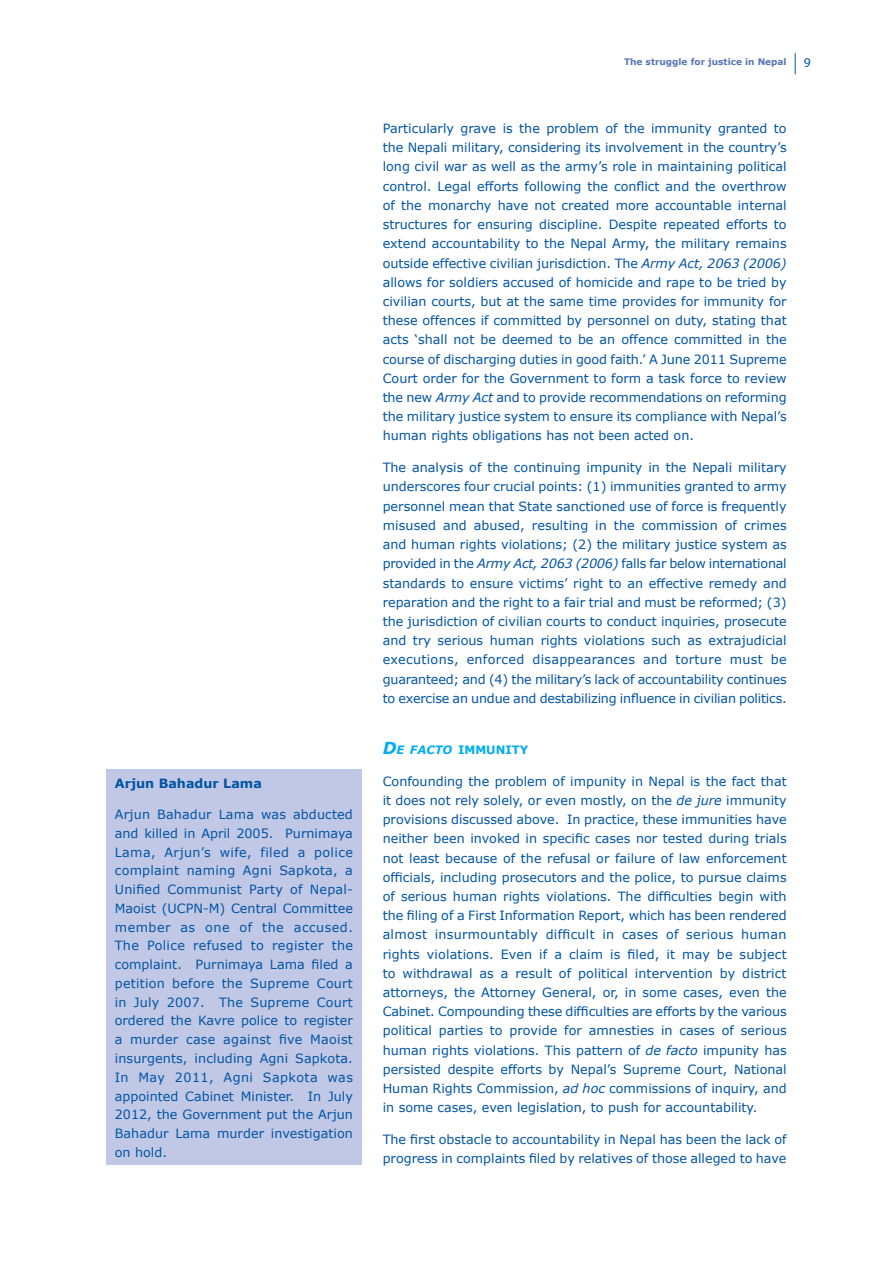
<style>
.page{position:relative;width:893px;height:1263px;background:#fff}
.page>*{position:absolute;margin:0;border:0;box-sizing:border-box;transform-origin:0 0}
.t1{font:13.5px "Myriad Pro";color:#0054a4}
.t2{font:12.75px/19.2px "Verdana";color:#0054a4;text-align:justify}
.t3{font:700 12.75px "Verdana";color:#0054a4}
.t4{font:700 11.55px "Verdana";color:#00aeef}
.t5{font:700 9px "Verdana";color:#5776b8}
.s1{font-style:italic}
.s2{font-style:italic;font-size:16.5px}
</style>
<div class="page">
<svg style="left:795px;top:53px;width:1px;height:21px"></svg>
<div style="left:106px;top:769px;width:255px;height:396px;background:#c1c8e5"></div>
<p class="t3" style="left:115px;top:774px;width:149px">Arjun Bahadur Lama</p>
<p class="t2" style="left:115px;top:805px;width:240px;line-height:18.8px">Arjun Bahadur Lama was abducted and killed in April 2005. Purnimaya Lama, Arjun’s wife, filed a police complaint naming Agni Sapkota, a Unified Communist Party of Nepal-Maoist (UCPN-M) Central Committee member as one of the accused.<br>The Police refused to register the complaint. Purnimaya Lama filed a petition before the Supreme Court in July 2007. The Supreme Court ordered the Kavre police to register a murder case against five Maoist insurgents, including Agni Sapkota.<br>In May 2011, Agni Sapkota was appointed Cabinet Minister. In July 2012, the Government put the Arjun Bahadur Lama murder investigation on hold.</p>
<p class="t5" style="left:624px;top:55px;width:164px">The struggle for justice in Nepal</p>
<p class="t1" style="left:804px;top:54px;width:8px">9</p>
<p class="t2" style="left:383px;top:119px;width:406px">Particularly grave is the problem of the immunity granted to the Nepali military, considering its involvement in the country’s long civil war as well as the army’s role in maintaining political control. Legal efforts following the conflict and the overthrow of the monarchy have not created more accountable internal structures for ensuring discipline. Despite repeated efforts to extend accountability to the Nepal Army, the military remains outside effective civilian jurisdiction. The <span class="s1">Army Act, 2063 (2006) </span>allows for soldiers accused of homicide and rape to be tried by civilian courts, but at the same time provides for immunity for these offences if committed by personnel on duty, stating that acts ‘shall not be deemed to be an offence committed in the course of discharging duties in good faith.’ A June 2011 Supreme Court order for the Government to form a task force to review the new <span class="s1">Army Act</span> and to provide recommendations on reforming the military justice system to ensure its compliance with Nepal’s human rights obligations has not been acted on.</p>
<p class="t2" style="left:383px;top:458px;width:406px">The analysis of the continuing impunity in the Nepali military underscores four crucial points: (1) immunities granted to army personnel mean that State sanctioned use of force is frequently misused and abused, resulting in the commission of crimes and human rights violations; (2) the military justice system as provided in the <span class="s1">Army Act, 2063 (2006)</span> falls far below international standards to ensure victims’ right to an effective remedy and reparation and the right to a fair trial and must be reformed; (3) the jurisdiction of civilian courts to conduct inquiries, prosecute and try serious human rights violations such as extrajudicial executions, enforced disappearances and torture must be guaranteed; and (4) the military’s lack of accountability continues to exercise an undue and destabilizing influence in civilian politics.</p>
<p class="t4" style="left:383px;top:741px;width:147px"><span class="s2">D</span><span class="s1">E FACTO</span> IMMUNITY</p>
<p class="t2" style="left:383px;top:771px;width:406px">Confounding the problem of impunity in Nepal is the fact that it does not rely solely, or even mostly, on the <span class="s1">de jure</span> immunity provisions discussed above. In practice, these immunities have neither been invoked in specific cases nor tested during trials not least because of the refusal or failure of law enforcement officials, including prosecutors and the police, to pursue claims of serious human rights violations. The difficulties begin with the filing of a First Information Report, which has been rendered almost insurmountably difficult in cases of serious human rights violations. Even if a claim is filed, it may be subject to withdrawal as a result of political intervention by district attorneys, the Attorney General, or, in some cases, even the Cabinet. Compounding these difficulties are efforts by the various political parties to provide for amnesties in cases of serious human rights violations. This pattern of <span class="s1">de facto</span> impunity has persisted despite efforts by Nepal’s Supreme Court, National Human Rights Commission, <span class="s1">ad hoc</span> commissions of inquiry, and in some cases, even legislation, to push for accountability.</p>
<p class="t2" style="left:383px;top:1130px;width:405px">The first obstacle to accountability in Nepal has been the lack of progress in complaints filed by relatives of those alleged to have</p>
</div>
